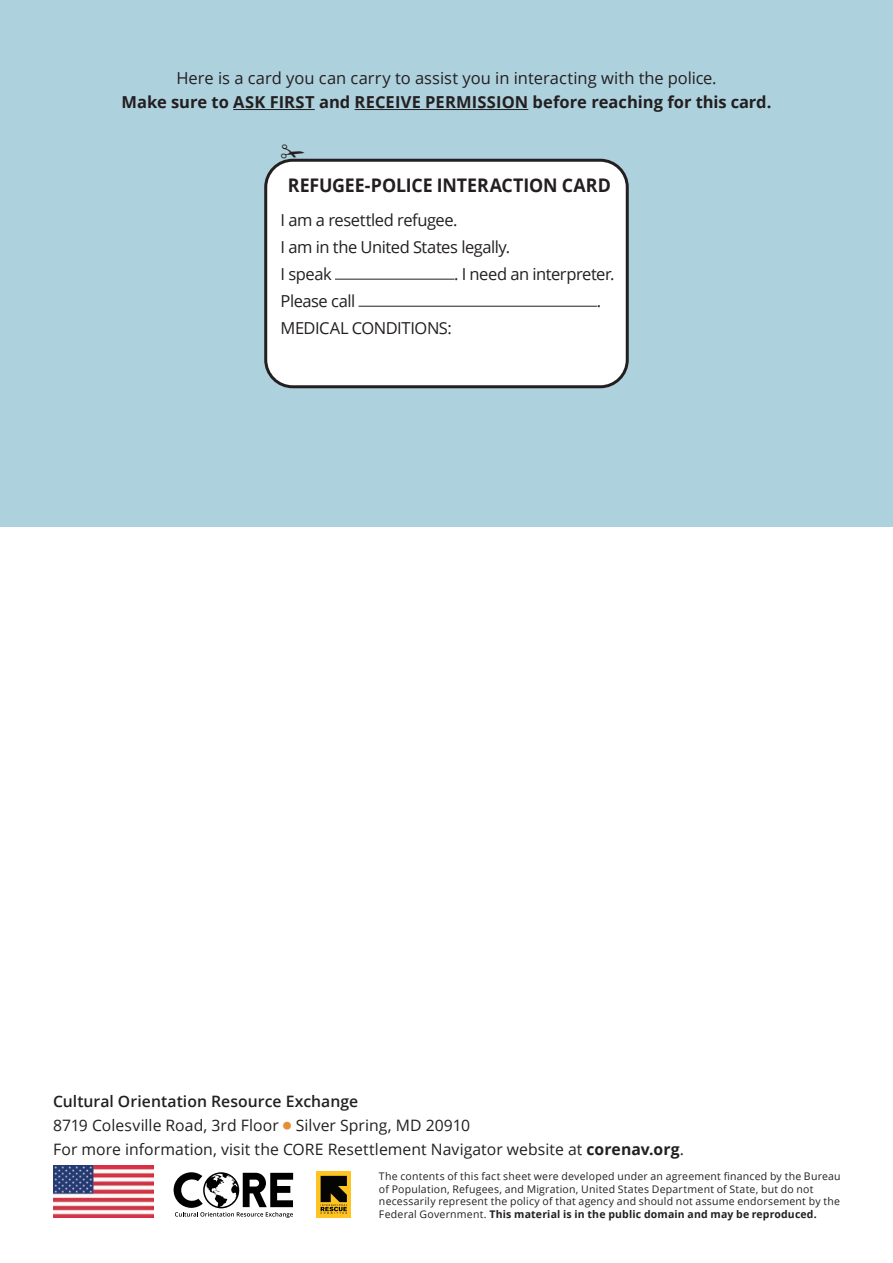
<style>
.page{position:relative;width:893px;height:1263px;background:#fff}
.page>*{position:absolute;margin:0;border:0;box-sizing:border-box;transform-origin:0 0}
.t1{font:700 18.75px "Open Sans";letter-spacing:-.005em;color:#231f20;scale:.95 1}
.t2{font:16.5px/27px "Open Sans";letter-spacing:-.025em;color:#231f20}
.t3{font:700 16.5px "Open Sans";color:#231f20}
.t4{font:16.5px "Open Sans";color:#231f20}
.t5{font:15.75px/24px "Open Sans";letter-spacing:.005em;color:#231f20}
.t6{font:10.5px/12.6px "Open Sans";letter-spacing:.02em;color:#231f20}
.s1{font-weight:600}
.s2{font-family:"Universal Newswith Comm Pi";color:#e68e36}
.s3{font-weight:700}
</style>
<div class="page">
<div style="left:0;top:0;width:893px;height:526px;background:#aed1de"></div>
<hr style="left:233px;top:109px;width:82px;height:1px;background:#231f20">
<hr style="left:355px;top:109px;width:173px;height:1px;background:#231f20">
<svg style="left:174px;top:1172px;width:119px;height:46px"></svg>
<div style="left:316px;top:1171px;width:35px;height:47px;background:#fec422"></div>
<svg style="left:321px;top:1176px;width:26px;height:38px"></svg>
<img style="left:53px;top:1165px;width:100px;height:53px">
<div style="left:266px;top:160px;width:361px;height:227px;background:#fff;border-radius:27px"></div>
<div style="left:264px;top:159px;width:365px;height:229px;border:3px solid #231f20;border-radius:27px"></div>
<hr style="left:335px;top:279px;width:119px;height:1px;background:#231f20">
<hr style="left:359px;top:306px;width:238px;height:1px;background:#231f20">
<h2 class="t4" style="left:176px;top:67px;width:542px">Here is a card you can carry to assist you in interacting with the police.</h2>
<h2 class="t3" style="left:122px;top:91px;width:651px">Make sure to ASK FIRST and RECEIVE PERMISSION before reaching for this card.</h2>
<h1 class="t1" style="left:288px;top:172px;width:341px">REFUGEE-POLICE INTERACTION CARD</h1>
<h2 class="t2" style="left:281px;top:206px;width:231px">I am a resettled refugee.<br>I am in the United States legally.<br>I speak</h2>
<h2 class="t2" style="left:454px;top:260px;width:162px">. I need an interpreter.</h2>
<h2 class="t2" style="left:281px;top:287px;width:76px">Please call</h2>
<h2 class="t2" style="left:597px;top:287px;width:6px">.</h2>
<h2 class="t2" style="left:281px;top:314px;width:173px">MEDICAL CONDITIONS:</h2>
<h3 class="t5" style="left:53px;top:1089px;width:632px"><span class="s1">Cultural Orientation Resource Exchange<br></span>8719 Colesville Road, 3rd Floor <span class="s2">c</span> Silver Spring, MD 20910<br>For more information, visit the CORE Resettlement Navigator website at <span class="s3">corenav.org</span>.</h3>
<p class="t6" style="left:379px;top:1170px;width:463px">The contents of this fact sheet were developed under an agreement financed by the Bureau of Population, Refugees, and Migration, United States Department of State, but do not necessarily represent the policy of that agency and should not assume endorsement by the Federal Government. <span class="s3">This material is in the public domain and may be reproduced.</span></p>
</div>
